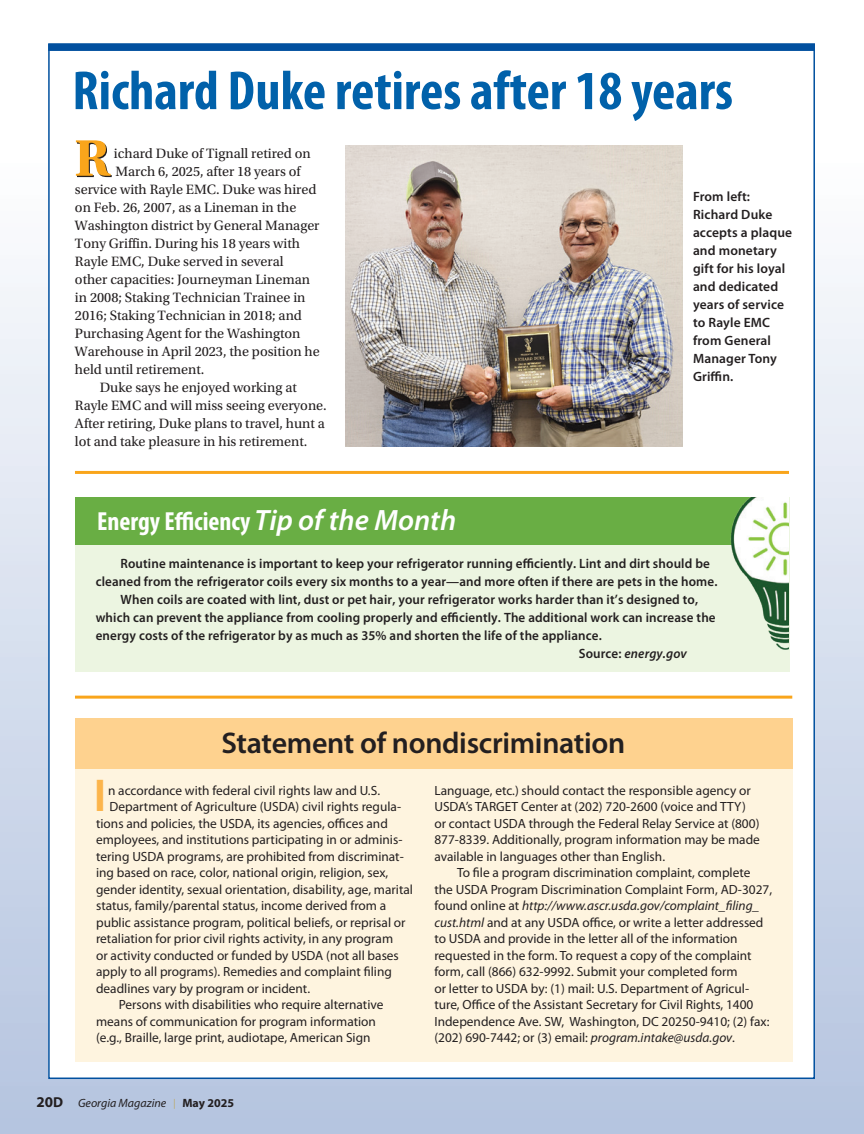
<style>
.page{position:relative;width:864px;height:1134px;background:#fff}
.page>*{position:absolute;margin:0;border:0;box-sizing:border-box;transform-origin:0 0}
.t1{font:700 condensed 55.5px "Myriad Pro";color:#0161aa}
.t2{font:700 54.3px "Utopia Std";color:#f9a51b}
.t3{font:700 condensed 41.4px "Futura Std";color:#fcb54c}
.t4{font:600 30px "Myriad Pro";letter-spacing:-.01em;color:#231f20}
.t5{font:700 condensed 26.25px "Myriad Pro";color:#fff}
.t6{font:14.25px "Utopia Std";color:#231f20}
.t7{font:600 13.5px/18px "Myriad Pro";letter-spacing:.01em;color:#231f20}
.t8{font:italic 600 13.5px "Myriad Pro";letter-spacing:.01em;color:#231f20}
.t9{font:13.35px/16.5px "Myriad Pro";color:#231f20}
.t10{font:italic 12px "Myriad Pro";color:#231f20}
.t11{font:700 12px "Myriad Pro";color:#231f20}
.s1{font-weight:600;font-style:italic;font-stretch:normal;font-size:29.55px}
.s2{font-style:normal}
.s3{font-weight:700;font-style:normal;font-size:15px}
.s4{font-weight:700;font-style:normal;font-size:14.4px}
.s5{font-style:italic}
</style>
<div class="page">
<div style="left:0;top:151px;width:864px;height:983px;background:linear-gradient(to bottom,#fdfefe,#b3c3df)"></div>
<div style="left:48px;top:45px;width:767px;height:1033px;background:#fff"></div>
<div style="left:48px;top:44px;width:767px;height:7px;background:#01509f"></div>
<hr style="left:75px;top:696px;width:717px;height:3px;background:#f9a51b">
<div style="left:75px;top:755px;width:717px;height:307px;background:#fef4df"></div>
<div style="left:75px;top:718px;width:717px;height:51px;background:#fed28f"></div>
<hr style="left:75px;top:471px;width:714px;height:3px;background:#f9a51b">
<img style="left:346px;top:145px;width:337px;height:302px">
<div style="left:76px;top:497px;width:714px;height:175px;background:#ecf5e1"></div>
<div style="left:76px;top:498px;width:706px;height:47px;background:#69ae44"></div>
<img style="left:730px;top:498px;width:59px;height:152px">
<h1 class="t1" style="left:72px;top:56px;width:662px">Richard Duke retires after 18 years</h1>
<p class="t6" style="left:114px;top:146px;width:198px">ichard Duke of Tignall retired on</p>
<p class="t6" style="left:115px;top:164px;width:187px">March 6, 2025, after 18 years of</p>
<p class="t6" style="left:75px;top:182px;width:243px">service with Rayle EMC. Duke was hired</p>
<p class="t6" style="left:75px;top:200px;width:223px">on Feb. 26, 2007, as a Lineman in the</p>
<p class="t6" style="left:75px;top:218px;width:246px">Washington district by General Manager</p>
<p class="t6" style="left:75px;top:236px;width:227px">Tony Griffin. During his 18 years with</p>
<p class="t6" style="left:75px;top:254px;width:210px">Rayle EMC, Duke served in several</p>
<p class="t6" style="left:75px;top:272px;width:237px">other capacities: Journeyman Lineman</p>
<p class="t6" style="left:75px;top:290px;width:232px">in 2008; Staking Technician Trainee in</p>
<p class="t6" style="left:75px;top:308px;width:229px">2016; Staking Technician in 2018; and</p>
<p class="t6" style="left:75px;top:326px;width:227px">Purchasing Agent for the Washington</p>
<p class="t6" style="left:75px;top:344px;width:246px">Warehouse in April 2023, the position he</p>
<p class="t6" style="left:75px;top:362px;width:131px">held until retirement.</p>
<p class="t6" style="left:100px;top:380px;width:199px">Duke says he enjoyed working at</p>
<p class="t6" style="left:75px;top:398px;width:253px">Rayle EMC and will miss seeing everyone.</p>
<p class="t6" style="left:75px;top:416px;width:251px">After retiring, Duke plans to travel, hunt a</p>
<p class="t6" style="left:75px;top:434px;width:234px">lot and take pleasure in his retirement.</p>
<h2 class="t2" style="left:74px;top:127px;width:37px">R</h2>
<p class="t7" style="left:693px;top:188px;width:101px">From left:<br>Richard Duke accepts a plaque and monetary gift for his loyal and dedicated years of service to Rayle EMC from General<br>Manager Tony<br>Griffin.</p>
<h3 class="t5" style="left:97px;top:505px;width:361px">Energy Efficiency <span class="s1">Tip of the Month</span></h3>
<p class="t7" style="left:121px;top:555px;width:591px">Routine maintenance is important to keep your refrigerator running efficiently. Lint and dirt should be</p>
<p class="t7" style="left:96px;top:573px;width:623px">cleaned from the refrigerator coils every six months to a year—and more often if there are pets in the home.</p>
<p class="t7" style="left:121px;top:591px;width:579px">When coils are coated with lint, dust or pet hair, your refrigerator works harder than it’s designed to,</p>
<p class="t7" style="left:96px;top:609px;width:622px">which can prevent the appliance from cooling properly and efficiently. The additional work can increase the</p>
<p class="t7" style="left:96px;top:627px;width:508px">energy costs of the refrigerator by as much as 35% and shorten the life of the appliance.</p>
<p class="t8" style="left:579px;top:646px;width:110px"><span class="s2">Source:</span> energy.gov</p>
<h3 class="t4" style="left:222px;top:726px;width:405px">Statement of nondiscrimination</h3>
<h3 class="t3" style="left:95px;top:770px;width:12px">I</h3>
<p class="t9" style="left:108px;top:782px;width:274px">n accordance with federal civil rights law and U.S.</p>
<p class="t9" style="left:110px;top:799px;width:293px">Department of Agriculture (USDA) civil rights regula-</p>
<p class="t9" style="left:96px;top:815px;width:293px">tions and policies, the USDA, its agencies, offices and</p>
<p class="t9" style="left:96px;top:832px;width:308px">employees, and institutions participating in or adminis-</p>
<p class="t9" style="left:96px;top:848px;width:309px">tering USDA programs, are prohibited from discriminat-</p>
<p class="t9" style="left:96px;top:865px;width:294px">ing based on race, color, national origin, religion, sex,</p>
<p class="t9" style="left:96px;top:881px;width:318px">gender identity, sexual orientation, disability, age, marital</p>
<p class="t9" style="left:96px;top:898px;width:292px">status, family/parental status, income derived from a</p>
<p class="t9" style="left:96px;top:914px;width:311px">public assistance program, political beliefs, or reprisal or</p>
<p class="t9" style="left:96px;top:931px;width:299px">retaliation for prior civil rights activity, in any program</p>
<p class="t9" style="left:96px;top:947px;width:304px">or activity conducted or funded by USDA (not all bases</p>
<p class="t9" style="left:96px;top:964px;width:297px">apply to all programs). Remedies and complaint filing</p>
<p class="t9" style="left:96px;top:980px;width:216px">deadlines vary by program or incident.</p>
<p class="t9" style="left:119px;top:997px;width:266px">Persons with disabilities who require alternative</p>
<p class="t9" style="left:96px;top:1013px;width:281px">means of communication for program information</p>
<p class="t9" style="left:96px;top:1030px;width:276px">(e.g., Braille, large print, audiotape, American Sign</p>
<p class="t10" style="left:36px;top:1097px;width:131px"><span class="s3">20</span><span class="s4">D</span> Georgia Magazine</p>
<p class="t11" style="left:182px;top:1097px;width:53px">May 2025</p>
<p class="t9" style="left:434px;top:782px;width:327px">Language, etc.) should contact the responsible agency or USDA’s TARGET Center at (202) 720-2600 (voice and TTY) or contact USDA through the Federal Relay Service at (800)<br>877-8339. Additionally, program information may be made available in languages other than English.</p>
<p class="t9" style="left:434px;top:865px;width:339px;text-indent:23px">To file a program discrimination complaint, complete the USDA Program Discrimination Complaint Form, AD-3027, found online at <span class="s5">http://www.ascr.usda.gov/complaint_filing_ cust.html</span> and at any USDA office, or write a letter addressed to USDA and provide in the letter all of the information requested in the form. To request a copy of the complaint form, call (866) 632-9992. Submit your completed form<br>or letter to USDA by: (1) mail: U.S. Department of Agricul&shy;ture, Office of the Assistant Secretary for Civil Rights, 1400<br>Independence Ave. SW, Washington, DC 20250-9410; (2) fax: (202) 690-7442; or (3) email: <span class="s5">program.intake@usda.gov</span>.</p>
</div>
